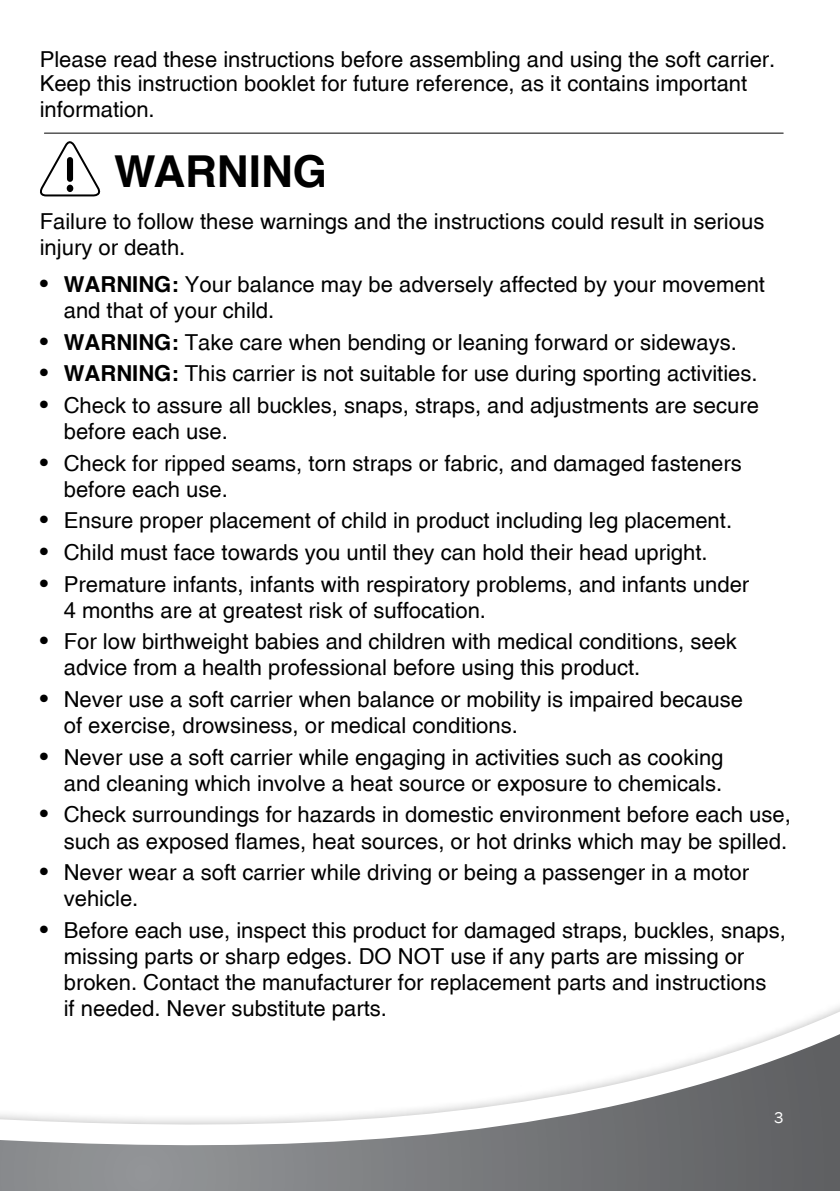
<style>
.page{position:relative;width:840px;height:1191px;background:#fff}
.page>*{position:absolute;margin:0;border:0;box-sizing:border-box;transform-origin:0 0}
.t1{font:700 44px "Helvetica";color:#000}
.t2{font:22px/26px "Helvetica";color:#000}
.t3{font:16px "Franklin Gothic";color:#fff}
.s1{font-size:24px}
.s2{font-weight:700}
</style>
<div class="page">
<svg style="left:0;top:1006px;width:839px;height:185px"></svg>
<hr style="left:44px;top:133px;width:738px;height:1px;background:#000">
<svg style="left:40px;top:141px;width:61px;height:56px"></svg>
<p class="t2" style="left:40px;top:47px;width:736px;line-height:24px">Please read these instructions before assembling and using the soft carrier.<br>Keep this instruction booklet for future reference, as it contains important</p>
<p class="t2" style="left:40px;top:97px;width:116px">information.</p>
<h1 class="t1" style="left:114px;top:132px;width:214px">WARNING</h1>
<p class="t2" style="left:40px;top:208px;width:725px">Failure to follow these warnings and the instructions could result in serious injury or death.</p>
<p class="t2" style="left:64px;top:271px;width:702px;text-indent:-24px"><span class="s1">•</span> <span class="s2">WARNING:</span> Your balance may be adversely affected by your movement and that of your child.</p>
<p class="t2" style="left:40px;top:329px;width:698px"><span class="s1">•</span> <span class="s2">WARNING:</span> Take care when bending or leaning forward or sideways.</p>
<p class="t2" style="left:40px;top:360px;width:719px"><span class="s1">•</span> <span class="s2">WARNING:</span> This carrier is not suitable for use during sporting activities.</p>
<p class="t2" style="left:64px;top:392px;width:696px;text-indent:-24px"><span class="s1">•</span> Check to assure all buckles, snaps, straps, and adjustments are secure before each use.</p>
<p class="t2" style="left:64px;top:450px;width:679px;text-indent:-24px"><span class="s1">•</span> Check for ripped seams, torn straps or fabric, and damaged fasteners before each use.</p>
<p class="t2" style="left:40px;top:507px;width:693px"><span class="s1">•</span> Ensure proper placement of child in product including leg placement.</p>
<p class="t2" style="left:40px;top:539px;width:669px"><span class="s1">•</span> Child must face towards you until they can hold their head upright.</p>
<p class="t2" style="left:64px;top:571px;width:686px;text-indent:-24px"><span class="s1">•</span> Premature infants, infants with respiratory problems, and infants under<br>4 months are at greatest risk of suffocation.</p>
<p class="t2" style="left:64px;top:628px;width:674px;text-indent:-24px"><span class="s1">•</span> For low birthweight babies and children with medical conditions, seek advice from a health professional before using this product.</p>
<p class="t2" style="left:64px;top:686px;width:680px;text-indent:-24px"><span class="s1">•</span> Never use a soft carrier when balance or mobility is impaired because of exercise, drowsiness, or medical conditions.</p>
<p class="t2" style="left:40px;top:744px;width:685px;text-align:right"><span class="s1">•</span> Never use a soft carrier while engaging in activities such as cooking and cleaning which involve a heat source or exposure to chemicals.</p>
<p class="t2" style="left:40px;top:801px;width:752px;text-align:right"><span class="s1">•</span> Check surroundings for hazards in domestic environment before each use, such as exposed flames, heat sources, or hot drinks which may be spilled.</p>
<p class="t2" style="left:64px;top:859px;width:686px;text-indent:-24px"><span class="s1">•</span> Never wear a soft carrier while driving or being a passenger in a motor vehicle.</p>
<p class="t2" style="left:64px;top:917px;width:723px;text-indent:-24px"><span class="s1">•</span> Before each use, inspect this product for damaged straps, buckles, snaps, missing parts or sharp edges. DO NOT use if any parts are missing or broken. Contact the manufacturer for replacement parts and instructions<br>if needed. Never substitute parts.</p>
<p class="t3" style="left:773px;top:1108px;width:11px">3</p>
</div>
